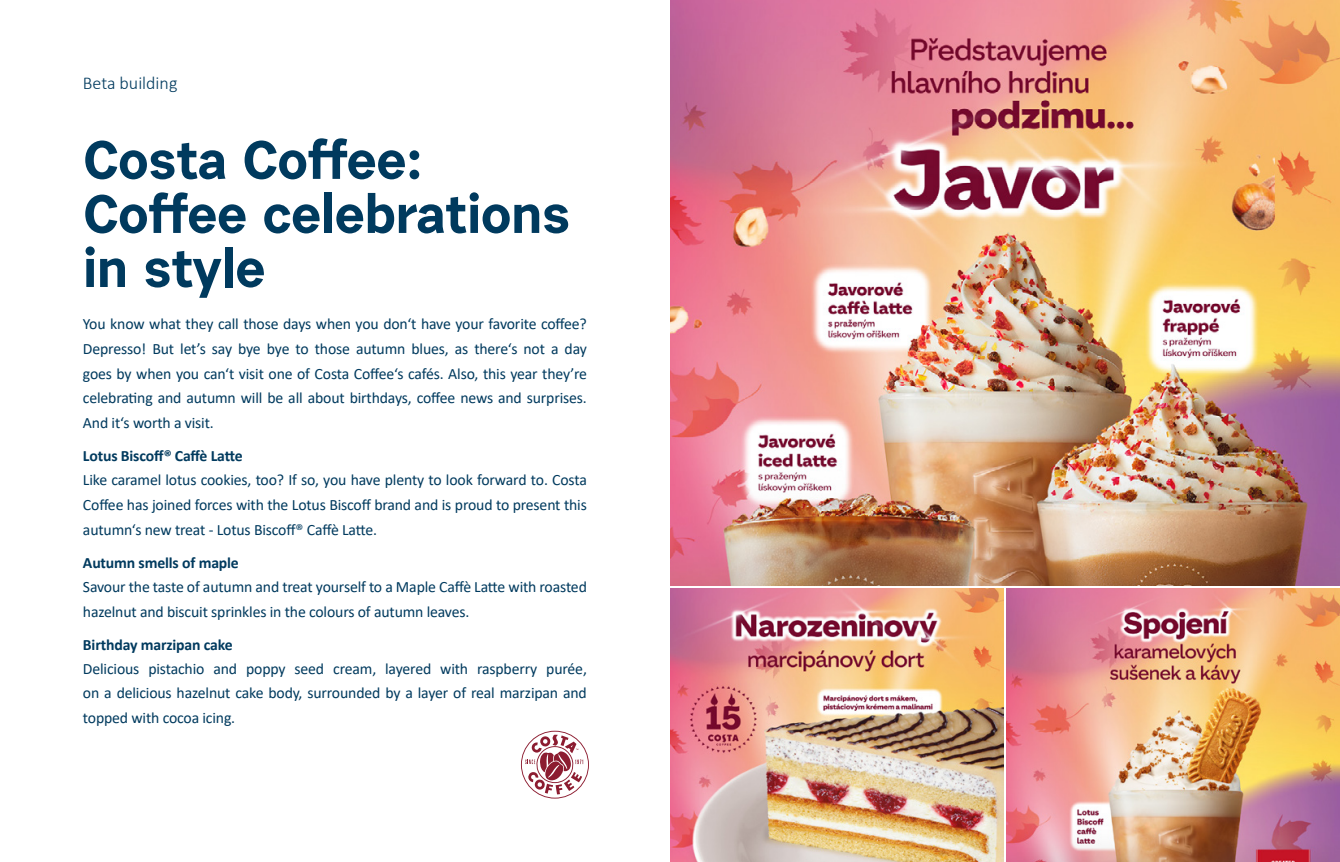
<style>
.page{position:relative;width:1340px;height:862px;background:#fff}
.page>*{position:absolute;margin:0;border:0;box-sizing:border-box;transform-origin:0 0}
.t1{font:700 54px/54px "Urban Grotesk Re Bo";letter-spacing:-.01em;color:#003a5e}
.t2{font:300 18px "Calibri";color:#003a5e}
.t3{font:15.75px/24.8px "Calibri";letter-spacing:-.01em;color:#003a5e;text-align:justify}
.t4{font:700 15.75px "Calibri";letter-spacing:-.01em;color:#003a5e}
</style>
<div class="page">
<img style="left:670px;top:0;width:669px;height:585px">
<img style="left:670px;top:588px;width:333px;height:273px">
<img style="left:1006px;top:588px;width:333px;height:273px">
<svg style="left:521px;top:730px;width:68px;height:68px"></svg>
<p class="t2" style="left:83px;top:71px;width:96px">Beta building</p>
<h1 class="t1" style="left:83px;top:132px;width:489px">Costa Coffee:<br>Coffee celebrations in style</h1>
<p class="t3" style="left:83px;top:311px;width:505px">You know what they call those days when you don‘t have your favorite coffee?<br>Depresso! But let’s say bye bye to those autumn blues, as there‘s not a day goes by when you can‘t visit one of Costa Coffee‘s cafés. Also, this year they’re celebrating and autumn will be all about birthdays, coffee news and surprises.<br>And it‘s worth a visit.</p>
<p class="t4" style="left:83px;top:444px;width:161px">Lotus Biscoff® Caffè Latte</p>
<p class="t3" style="left:83px;top:467px;width:505px">Like caramel lotus cookies, too? If so, you have plenty to look forward to. Costa Coffee has joined forces with the Lotus Biscoff brand and is proud to present this autumn‘s new treat - Lotus Biscoff® Caffè Latte.</p>
<p class="t4" style="left:83px;top:551px;width:157px">Autumn smells of maple</p>
<p class="t3" style="left:83px;top:573px;width:505px">Savour the taste of autumn and treat yourself to a Maple Caffè Latte with roasted hazelnut and biscuit sprinkles in the colours of autumn leaves.</p>
<p class="t4" style="left:83px;top:633px;width:151px">Birthday marzipan cake</p>
<p class="t3" style="left:83px;top:655px;width:505px">Delicious pistachio and poppy seed cream, layered with raspberry purée, on a delicious hazelnut cake body, surrounded by a layer of real marzipan and topped with cocoa icing.</p>
</div>
